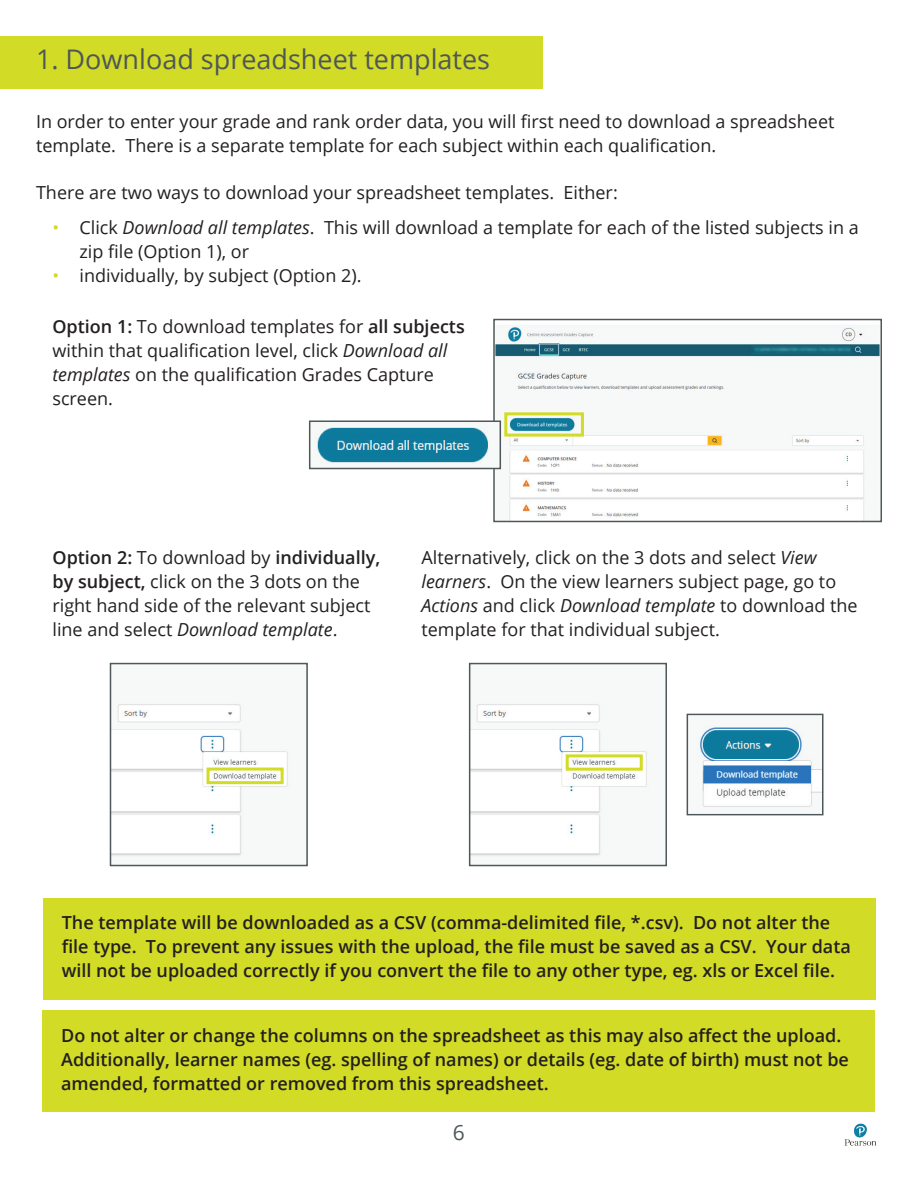
<style>
.page{position:relative;width:918px;height:1188px;background:#fff}
.page>*{position:absolute;margin:0;border:0;box-sizing:border-box;transform-origin:0 0}
.t1{font:27px "Open Sans";color:#4e5759}
.t2{font:21px "Open Sans";color:#4e5759}
.t3{font:18px/24px "Open Sans";color:#231f20}
.t4{font:600 18px/24px "Open Sans";color:#231f20}
.s1{color:#d2db25}
.s2{font-style:italic}
.s3{font-weight:600}
</style>
<div class="page">
<img style="left:844px;top:1123px;width:33px;height:23px">
<div style="left:0;top:36px;width:543px;height:52px;background:#d2db25"></div>
<img style="left:113px;top:703px;width:176px;height:154px">
<div style="left:110px;top:663px;width:198px;height:203px;border:2px solid #4e5759"></div>
<div style="left:207px;top:768px;width:77px;height:16px;border:3px solid #d2db25"></div>
<img style="left:472px;top:703px;width:176px;height:154px">
<div style="left:469px;top:663px;width:198px;height:203px;border:2px solid #4e5759"></div>
<div style="left:566px;top:754px;width:77px;height:17px;border:3px solid #d2db25"></div>
<img style="left:697px;top:726px;width:124px;height:82px">
<div style="left:687px;top:714px;width:137px;height:101px;border:2px solid #4e5759"></div>
<img style="left:496px;top:325px;width:383px;height:194px">
<div style="left:493px;top:319px;width:389px;height:203px;border:2px solid #4e5759"></div>
<div style="left:504px;top:412px;width:80px;height:25px;border:3px solid #d2db25"></div>
<div style="left:43px;top:1010px;width:832px;height:102px;background:#d2db25"></div>
<img style="left:314px;top:424px;width:182px;height:42px">
<div style="left:309px;top:421px;width:192px;height:48px;border:2px solid #4e5759"></div>
<div style="left:44px;top:898px;width:832px;height:102px;background:#d2db25"></div>
<h1 class="t1" style="left:36px;top:41px;width:456px">1. Download spreadsheet templates</h1>
<p class="t3" style="left:36px;top:109px;width:800px">In order to enter your grade and rank order data, you will first need to download a spreadsheet template. There is a separate template for each subject within each qualification.</p>
<p class="t3" style="left:36px;top:180px;width:583px">There are two ways to download your spreadsheet templates. Either:</p>
<p class="t3" style="left:80px;top:215px;width:781px;text-indent:-27px"><span class="s1">•</span> Click <span class="s2">Download all templates</span>. This will download a template for each of the listed subjects in a zip file (Option 1), or</p>
<p class="t3" style="left:53px;top:263px;width:311px"><span class="s1">•</span> individually, by subject (Option 2).</p>
<p class="t3" style="left:52px;top:314px;width:414px"><span class="s3">Option 1:</span> To download templates for <span class="s3">all subjects </span>within that qualification level, click <span class="s2">Download all templates</span> on the qualification Grades Capture screen.</p>
<p class="t3" style="left:53px;top:545px;width:329px"><span class="s3">Option 2:</span> To download by <span class="s3">individually, by subject,</span> click on the 3 dots on the right hand side of the relevant subject line and select <span class="s2">Download template</span>.</p>
<p class="t3" style="left:422px;top:545px;width:438px">Alternatively, click on the 3 dots and select <span class="s2">View learners</span>. On the view learners subject page, go to <span class="s2">Actions</span> and click <span class="s2">Download template</span> to download the template for that individual subject.</p>
<p class="t4" style="left:62px;top:910px;width:791px">The template will be downloaded as a CSV (comma-delimited file, *.csv). Do not alter the file type. To prevent any issues with the upload, the file must be saved as a CSV. Your data will not be uploaded correctly if you convert the file to any other type, eg. xls or Excel file.</p>
<p class="t4" style="left:61px;top:1023px;width:789px">Do not alter or change the columns on the spreadsheet as this may also affect the upload.<br>Additionally, learner names (eg. spelling of names) or details (eg. date of birth) must not be amended, formatted or removed from this spreadsheet.</p>
<p class="t2" style="left:453px;top:1118px;width:14px">6</p>
</div>
